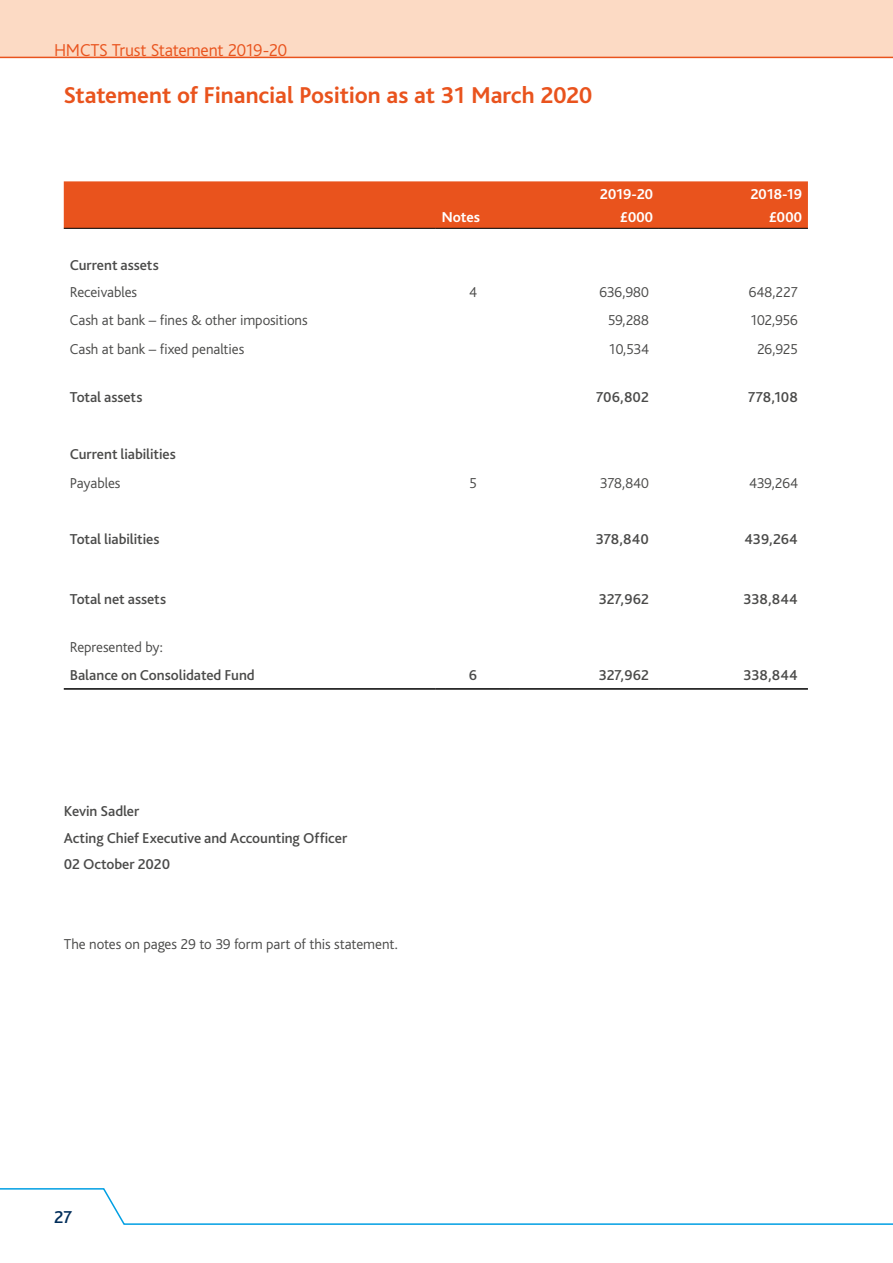
<style>
.page{position:relative;width:893px;height:1263px;background:#fff}
.page>*{position:absolute;margin:0;border:0;box-sizing:border-box;transform-origin:0 0}
.Heading_2{font:700 24px "Bliss";letter-spacing:-.005em;color:#e9531d}
.t1{font:300 18px "Bliss";letter-spacing:-.015em;color:#e9531d}
.t2{font:500 18px "Bliss";color:#002d5a}
.Body{font:500 15px "Bliss";letter-spacing:-.005em;color:#4a4a49}
.Body-2{font:300 15px "Bliss";letter-spacing:-.005em;color:#4a4a49}
.Body-3{font:700 15px "Bliss";letter-spacing:-.005em;color:#fff}
</style>
<div class="page">
<svg style="left:0;top:1188px;width:893px;height:37px"></svg>
<div style="left:64px;top:181px;width:744px;height:47px;background:#e9531d"></div>
<hr style="left:64px;top:228px;width:372px;height:1px;background:#000">
<hr style="left:436px;top:228px;width:74px;height:1px;background:#000">
<hr style="left:510px;top:228px;width:149px;height:1px;background:#000">
<hr style="left:659px;top:228px;width:149px;height:1px;background:#000">
<hr style="left:64px;top:688px;width:372px;height:2px;background:#000">
<hr style="left:436px;top:688px;width:74px;height:2px;background:#000">
<hr style="left:510px;top:688px;width:149px;height:2px;background:#000">
<hr style="left:659px;top:688px;width:149px;height:2px;background:#000">
<div style="left:0;top:0;width:893px;height:58px;background:#fcdac4"></div>
<p class="t1" style="left:54px;top:41px;width:235px">HMCTS Trust Statement 2019-20</p>
<p class="Heading_2" style="left:64px;top:83px;width:530px">Statement of Financial Position as at 31 March 2020</p>
<p class="Body-3" style="left:600px;top:186px;width:54px">2019-20</p>
<p class="Body-3" style="left:750px;top:186px;width:53px">2018-19</p>
<p class="Body-3" style="left:442px;top:210px;width:40px">Notes</p>
<p class="Body-3" style="left:620px;top:210px;width:35px">£000</p>
<p class="Body-3" style="left:769px;top:210px;width:35px">£000</p>
<p class="Body" style="left:70px;top:256px;width:91px">Current assets</p>
<p class="Body-2" style="left:70px;top:284px;width:69px">Receivables</p>
<p class="Body-2" style="left:469px;top:284px;width:9px">4</p>
<p class="Body-2" style="left:599px;top:284px;width:51px">636,980</p>
<p class="Body-2" style="left:749px;top:284px;width:51px">648,227</p>
<p class="Body-2" style="left:70px;top:312px;width:239px">Cash at bank – fines &amp; other impositions</p>
<p class="Body-2" style="left:608px;top:312px;width:43px">59,288</p>
<p class="Body-2" style="left:750px;top:312px;width:50px">102,956</p>
<p class="Body-2" style="left:70px;top:341px;width:176px">Cash at bank – fixed penalties</p>
<p class="Body-2" style="left:608px;top:341px;width:42px">10,534</p>
<p class="Body-2" style="left:757px;top:341px;width:42px">26,925</p>
<p class="Body" style="left:70px;top:388px;width:74px">Total assets</p>
<p class="Body" style="left:596px;top:388px;width:54px">706,802</p>
<p class="Body" style="left:748px;top:388px;width:51px">778,108</p>
<p class="Body" style="left:70px;top:445px;width:107px">Current liabilities</p>
<p class="Body-2" style="left:70px;top:475px;width:52px">Payables</p>
<p class="Body-2" style="left:469px;top:475px;width:9px">5</p>
<p class="Body-2" style="left:600px;top:475px;width:51px">378,840</p>
<p class="Body-2" style="left:749px;top:475px;width:50px">439,264</p>
<p class="Body" style="left:70px;top:530px;width:91px">Total liabilities</p>
<p class="Body" style="left:596px;top:530px;width:54px">378,840</p>
<p class="Body" style="left:744px;top:530px;width:55px">439,264</p>
<p class="Body" style="left:70px;top:589px;width:98px">Total net assets</p>
<p class="Body" style="left:599px;top:589px;width:52px">327,962</p>
<p class="Body" style="left:743px;top:589px;width:56px">338,844</p>
<p class="Body-2" style="left:70px;top:639px;width:94px">Represented by:</p>
<p class="Body" style="left:70px;top:666px;width:187px">Balance on Consolidated Fund</p>
<p class="Body" style="left:469px;top:666px;width:10px">6</p>
<p class="Body" style="left:599px;top:666px;width:52px">327,962</p>
<p class="Body" style="left:743px;top:666px;width:56px">338,844</p>
<p class="Body" style="left:64px;top:802px;width:77px">Kevin Sadler</p>
<p class="Body" style="left:64px;top:828px;width:285px">Acting Chief Executive and Accounting Officer</p>
<p class="Body" style="left:64px;top:855px;width:108px">02 October 2020</p>
<p class="Body-2" style="left:64px;top:936px;width:335px">The notes on pages 29 to 39 form part of this statement.</p>
<p class="t2" style="left:54px;top:1205px;width:20px">27</p>
</div>
